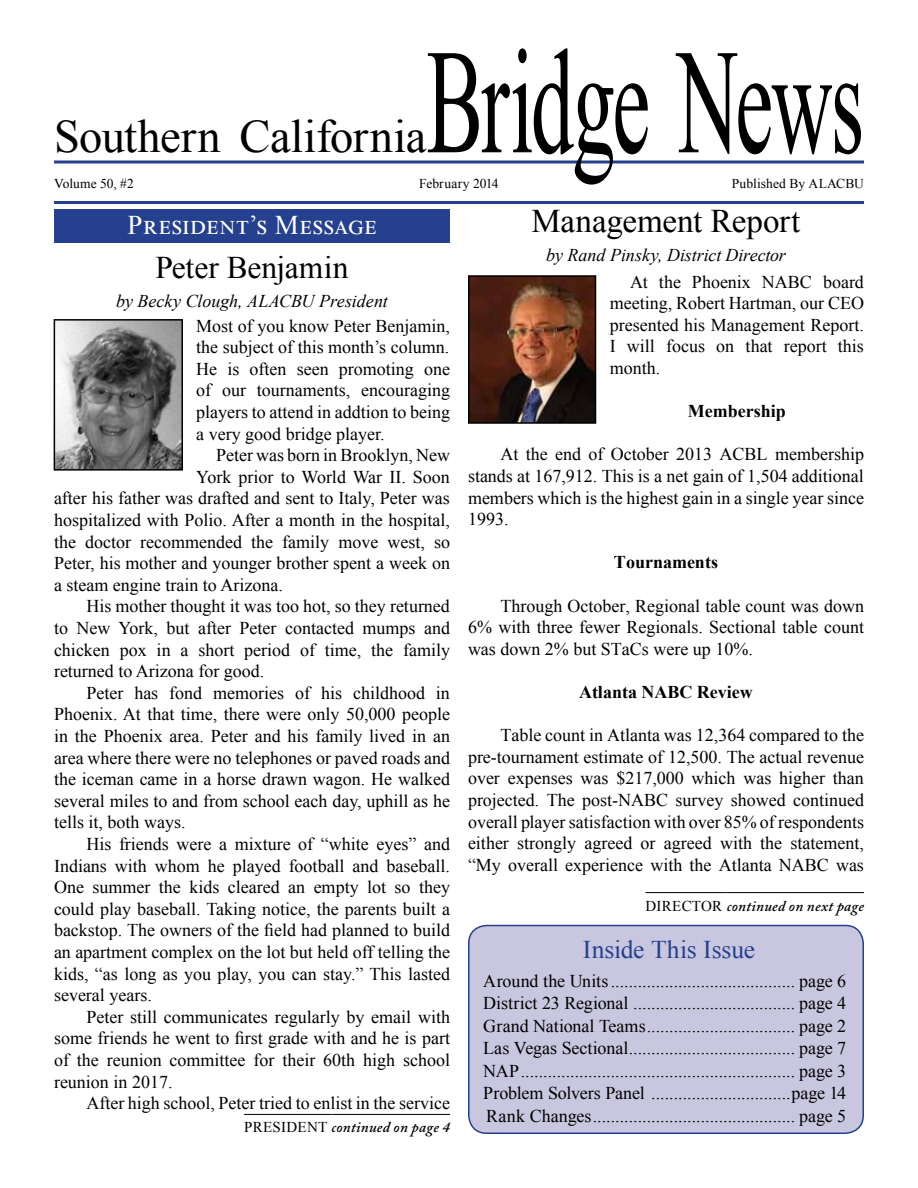
<style>
.page{position:relative;width:918px;height:1188px;background:#fff}
.page>*{position:absolute;margin:0;border:0;box-sizing:border-box;transform-origin:0 0}
.t1{font:149.7px "Times New Roman";letter-spacing:-.025em;color:#000;scale:.57 1}
.t2{font:46.5px "Times New Roman";letter-spacing:-.005em;color:#000}
.t3{font:33px "Times New Roman";letter-spacing:-.005em;color:#000}
.t4{font:31.5px "Times New Roman";color:#000}
.t5{font:27px "Times New Roman";letter-spacing:.035em;color:#fff}
.t6{font:25.5px "Times New Roman";letter-spacing:-.005em;color:#25408f}
.t7{font:18px/21.6px "Times New Roman";color:#000;text-align:justify}
.t8{font:italic 18px "Times New Roman";letter-spacing:-.005em;color:#000}
.t9{font:700 18px "Times New Roman";color:#000}
.t10{font:italic 600 15px "Adobe Caslon Pro";letter-spacing:.02em;color:#000}
.t11{font:13.5px "Times New Roman";letter-spacing:.005em;color:#000}
.s1{font-family:"Times New Roman";font-weight:400;font-style:normal}
</style>
<div class="page">
<svg style="left:54px;top:160px;width:810px;height:4px;background:#5b6faa"></svg>
<hr style="left:54px;top:201px;width:810px;height:3px;background:#25408f">
<div style="left:54px;top:209px;width:396px;height:34px;background:#25408f"></div>
<img style="left:471px;top:278px;width:122px;height:143px">
<div style="left:468px;top:275px;width:128px;height:149px;border:2px solid #000"></div>
<div style="left:469px;top:926px;width:394px;height:207px;background:#c8c7df;border-radius:18px"></div>
<div style="left:468px;top:925px;width:396px;height:209px;border:2px solid #25408f;border-radius:18px"></div>
<hr style="left:244px;top:1114px;width:87px;height:1px;background:#000">
<hr style="left:331px;top:1114px;width:119px;height:1px;background:#000">
<hr style="left:645px;top:892px;width:82px;height:1px;background:#000">
<hr style="left:727px;top:892px;width:137px;height:1px;background:#000">
<img style="left:57px;top:322px;width:123px;height:146px">
<div style="left:54px;top:319px;width:129px;height:152px;border:2px solid #000"></div>
<h1 class="t1" style="left:426px;top:-3px;width:769px">Bridge News</h1>
<h2 class="t2" style="left:54px;top:104px;width:374px">Southern California</h2>
<p class="t11" style="left:54px;top:174px;width:81px">Volume 50, #2</p>
<p class="t11" style="left:419px;top:174px;width:81px">February 2014</p>
<p class="t11" style="left:732px;top:174px;width:134px">Published By ALACBU</p>
<h3 class="t5" style="left:128px;top:206px;width:250px">President’s Message</h3>
<h3 class="t4" style="left:155px;top:246px;width:195px">Peter Benjamin</h3>
<p class="t8" style="left:116px;top:288px;width:273px">by Becky Clough, ALACBU President</p>
<p class="t7" style="left:196px;top:314px;width:255px">Most of you know Peter Benjamin, the subject of this month’s column.<br>He is often seen promoting one of our tournaments, encouraging players to attend in addtion to being a very good bridge player.</p>
<p class="t7" style="left:216px;top:444px;width:236px">Peter was born in Brooklyn, New</p>
<p class="t7" style="left:196px;top:465px;width:255px">York prior to World War II. Soon</p>
<p class="t7" style="left:54px;top:487px;width:397px">after his father was drafted and sent to Italy, Peter was</p>
<p class="t7" style="left:54px;top:509px;width:398px">hospitalized with Polio. After a month in the hospital,</p>
<p class="t7" style="left:54px;top:530px;width:398px">the doctor recommended the family move west, so</p>
<p class="t7" style="left:54px;top:552px;width:398px">Peter, his mother and younger brother spent a week on</p>
<p class="t7" style="left:54px;top:573px;width:230px">a steam engine train to Arizona.</p>
<p class="t7" style="left:86px;top:595px;width:365px">His mother thought it was too hot, so they returned</p>
<p class="t7" style="left:54px;top:617px;width:398px">to New York, but after Peter contacted mumps and</p>
<p class="t7" style="left:54px;top:638px;width:398px">chicken pox in a short period of time, the family</p>
<p class="t7" style="left:54px;top:660px;width:212px">returned to Arizona for good.</p>
<p class="t7" style="left:86px;top:681px;width:365px">Peter has fond memories of his childhood in</p>
<p class="t7" style="left:54px;top:703px;width:398px">Phoenix. At that time, there were only 50,000 people</p>
<p class="t7" style="left:54px;top:725px;width:398px">in the Phoenix area. Peter and his family lived in an</p>
<p class="t7" style="left:54px;top:746px;width:398px">area where there were no telephones or paved roads and</p>
<p class="t7" style="left:54px;top:768px;width:398px">the iceman came in a horse drawn wagon. He walked</p>
<p class="t7" style="left:54px;top:789px;width:398px">several miles to and from school each day, uphill as he</p>
<p class="t7" style="left:54px;top:811px;width:133px">tells it, both ways.</p>
<p class="t7" style="left:86px;top:833px;width:365px">His friends were a mixture of “white eyes” and</p>
<p class="t7" style="left:54px;top:854px;width:398px">Indians with whom he played football and baseball.</p>
<p class="t7" style="left:54px;top:876px;width:398px">One summer the kids cleared an empty lot so they</p>
<p class="t7" style="left:54px;top:897px;width:398px">could play baseball. Taking notice, the parents built a</p>
<p class="t7" style="left:54px;top:919px;width:398px">backstop. The owners of the field had planned to build</p>
<p class="t7" style="left:54px;top:941px;width:397px">an apartment complex on the lot but held off telling the</p>
<p class="t7" style="left:54px;top:962px;width:398px">kids, “as long as you play, you can stay.” This lasted</p>
<p class="t7" style="left:54px;top:984px;width:99px">several years.</p>
<p class="t7" style="left:86px;top:1005px;width:365px">Peter still communicates regularly by email with</p>
<p class="t7" style="left:54px;top:1027px;width:398px">some friends he went to first grade with and he is part</p>
<p class="t7" style="left:54px;top:1049px;width:398px">of the reunion committee for their 60th high school</p>
<p class="t7" style="left:54px;top:1070px;width:120px">reunion in 2017.</p>
<p class="t7" style="left:86px;top:1092px;width:365px">After high school, Peter tried to enlist in the service</p>
<p class="t10" style="left:244px;top:1118px;width:207px"><span class="s1">PRESIDENT</span> continued on page 4</p>
<h3 class="t3" style="left:532px;top:198px;width:270px">Management Report</h3>
<p class="t8" style="left:546px;top:242px;width:241px">by Rand Pinsky, District Director</p>
<p class="t7" style="left:610px;top:270px;width:256px;text-indent:20px">At the Phoenix NABC board meeting, Robert Hartman, our CEO presented his Management Report.<br>I will focus on that report this month.</p>
<p class="t9" style="left:688px;top:398px;width:99px">Membership</p>
<p class="t7" style="left:468px;top:443px;width:398px;text-indent:32px">At the end of October 2013 ACBL membership stands at 167,912. This is a net gain of 1,504 additional members which is the highest gain in a single year since 1993.</p>
<p class="t9" style="left:614px;top:549px;width:106px">Tournaments</p>
<p class="t7" style="left:468px;top:594px;width:398px;text-indent:32px">Through October, Regional table count was down 6% with three fewer Regionals. Sectional table count was down 2% but STaCs were up 10%.</p>
<p class="t9" style="left:579px;top:679px;width:175px">Atlanta NABC Review</p>
<p class="t7" style="left:468px;top:724px;width:398px;text-indent:32px">Table count in Atlanta was 12,364 compared to the pre-tournament estimate of 12,500. The actual revenue over expenses was $217,000 which was higher than projected. The post-NABC survey showed continued overall player satisfaction with over 85% of respondents either strongly agreed or agreed with the statement, “My overall experience with the Atlanta NABC was</p>
<p class="t10" style="left:645px;top:897px;width:220px"><span class="s1">DIRECTOR</span> continued on next page</p>
<h3 class="t6" style="left:583px;top:931px;width:174px">Inside This Issue</h3>
<p class="t7" style="left:483px;top:969px;width:365px;line-height:22.5px">Around the Units......................................... page 6<br>District 23 Regional .................................... page 4<br>Grand National Teams................................. page 2<br>Las Vegas Sectional..................................... page 7<br>NAP............................................................. page 3<br>Problem Solvers Panel ...............................page 14<br>Rank Changes............................................. page 5</p>
</div>
